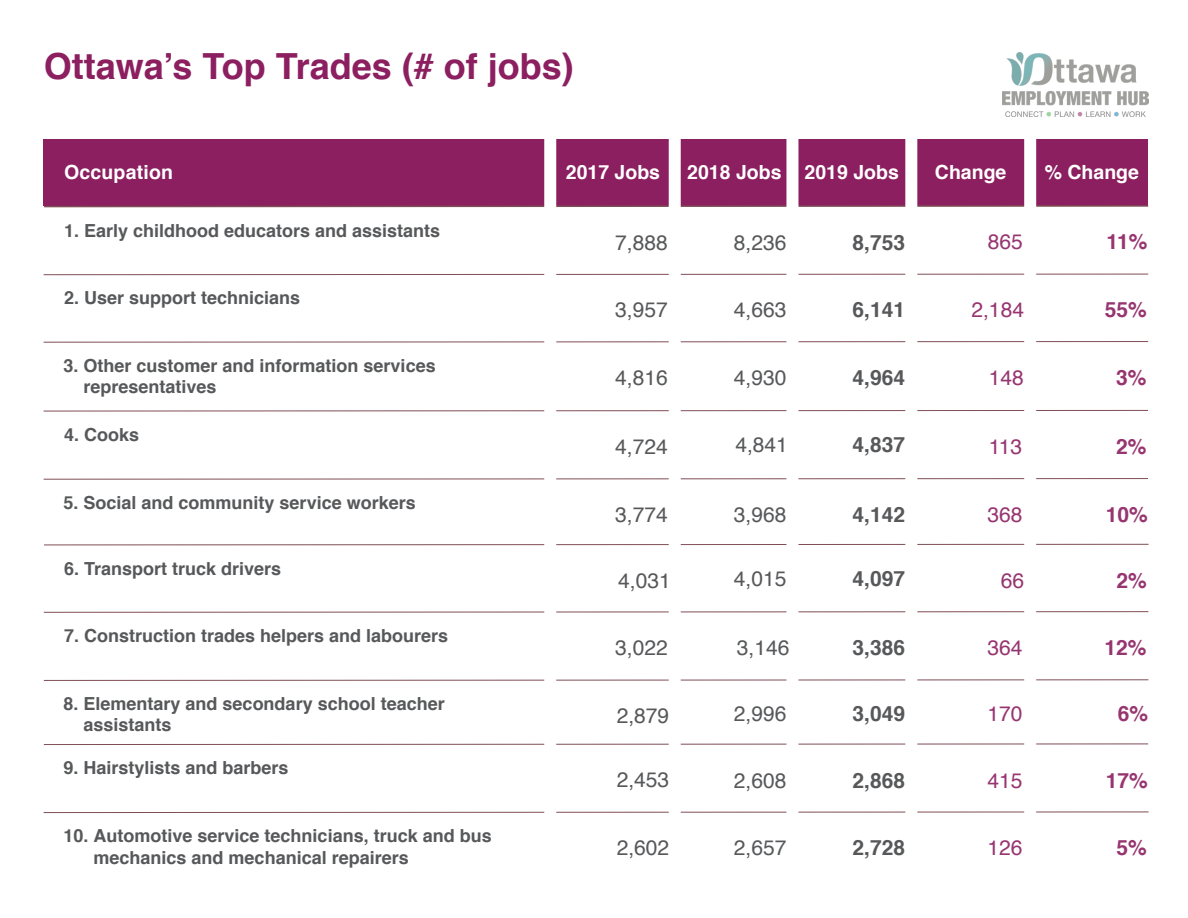
<style>
.page{position:relative;width:1188px;height:918px;background:#fff}
.page>*{position:absolute;margin:0;border:0;box-sizing:border-box;transform-origin:0 0}
.t1{font:700 36px "Helvetica";color:#8b1f60}
.t2{font:21px "Helvetica";color:#57585a}
.t3{font:700 21px "Helvetica";color:#57585a}
.t4{font:21px "Helvetica";color:#973570}
.t5{font:700 21px "Helvetica";color:#973570}
.t6{font:700 19.5px "Helvetica";color:#fff}
.t7{font:700 18px "Helvetica";color:#57585a}
</style>
<div class="page">
<div style="left:44px;top:139px;width:1104px;height:67px;background:#8b1f60"></div>
<img style="left:1003px;top:52px;width:145px;height:65px">
<svg style="left:43px;top:273px;width:1106px;height:2px"></svg>
<svg style="left:43px;top:410px;width:1105px;height:2px;background:#bea6aa"></svg>
<svg style="left:43px;top:478px;width:1105px;height:2px;background:#bea5a9"></svg>
<svg style="left:43px;top:341px;width:1106px;height:2px;background:#bea5a9"></svg>
<svg style="left:43px;top:611px;width:1106px;height:2px;background:#bea5a9"></svg>
<svg style="left:43px;top:679px;width:1106px;height:2px;background:#bea5a9"></svg>
<svg style="left:44px;top:544px;width:1105px;height:2px"></svg>
<svg style="left:43px;top:811px;width:1106px;height:2px;background:#bea6a9"></svg>
<svg style="left:43px;top:743px;width:1106px;height:2px;background:#bea6a9"></svg>
<svg style="left:43px;top:204px;width:1106px;height:4px"></svg>
<div style="left:669px;top:134px;width:12px;height:782px;background:#fff"></div>
<div style="left:544px;top:134px;width:12px;height:784px;background:#fff"></div>
<div style="left:905px;top:132px;width:12px;height:786px;background:#fff"></div>
<div style="left:786px;top:134px;width:12px;height:782px;background:#fff"></div>
<div style="left:1024px;top:128px;width:12px;height:790px;background:#fff"></div>
<p class="t1" style="left:44px;top:38px;width:532px">Ottawa’s Top Trades (# of jobs)</p>
<p class="t6" style="left:64px;top:156px;width:111px">Occupation</p>
<p class="t6" style="left:566px;top:157px;width:96px">2017 Jobs</p>
<p class="t6" style="left:687px;top:156px;width:96px">2018 Jobs</p>
<p class="t6" style="left:805px;top:156px;width:96px">2019 Jobs</p>
<p class="t6" style="left:935px;top:157px;width:73px">Change</p>
<p class="t6" style="left:1045px;top:156px;width:96px">% Change</p>
<p class="t7" style="left:64px;top:216px;width:378px">1. Early childhood educators and assistants</p>
<p class="t7" style="left:64px;top:284px;width:238px">2. User support technicians</p>
<p class="t7" style="left:64px;top:351px;width:374px">3. Other customer and information services</p>
<p class="t7" style="left:84px;top:373px;width:135px">representatives</p>
<p class="t7" style="left:64px;top:420px;width:77px">4. Cooks</p>
<p class="t7" style="left:64px;top:488px;width:354px">5. Social and community service workers</p>
<p class="t7" style="left:64px;top:554px;width:219px">6. Transport truck drivers</p>
<p class="t7" style="left:64px;top:621px;width:386px">7. Construction trades helpers and labourers</p>
<p class="t7" style="left:64px;top:689px;width:383px">8. Elementary and secondary school teacher</p>
<p class="t7" style="left:84px;top:710px;width:90px">assistants</p>
<p class="t7" style="left:64px;top:753px;width:227px">9. Hairstylists and barbers</p>
<p class="t7" style="left:64px;top:822px;width:430px">10. Automotive service technicians, truck and bus</p>
<p class="t7" style="left:94px;top:843px;width:317px">mechanics and mechanical repairers</p>
<p class="t2" style="left:615px;top:226px;width:54px">7,888</p>
<p class="t2" style="left:734px;top:226px;width:54px">8,236</p>
<p class="t3" style="left:853px;top:226px;width:54px">8,753</p>
<p class="t4" style="left:988px;top:226px;width:37px">865</p>
<p class="t5" style="left:1106px;top:225px;width:42px">11%</p>
<p class="t2" style="left:615px;top:294px;width:54px">3,957</p>
<p class="t2" style="left:734px;top:294px;width:54px">4,663</p>
<p class="t3" style="left:853px;top:293px;width:54px">6,141</p>
<p class="t4" style="left:971px;top:294px;width:54px">2,184</p>
<p class="t5" style="left:1105px;top:293px;width:44px">55%</p>
<p class="t2" style="left:615px;top:361px;width:54px">4,816</p>
<p class="t2" style="left:734px;top:361px;width:54px">4,930</p>
<p class="t3" style="left:853px;top:360px;width:54px">4,964</p>
<p class="t4" style="left:989px;top:361px;width:37px">148</p>
<p class="t5" style="left:1116px;top:360px;width:32px">3%</p>
<p class="t2" style="left:615px;top:430px;width:54px">4,724</p>
<p class="t2" style="left:735px;top:429px;width:54px">4,841</p>
<p class="t3" style="left:853px;top:428px;width:54px">4,837</p>
<p class="t4" style="left:989px;top:430px;width:35px">113</p>
<p class="t5" style="left:1116px;top:429px;width:32px">2%</p>
<p class="t2" style="left:615px;top:498px;width:54px">3,774</p>
<p class="t2" style="left:734px;top:498px;width:54px">3,968</p>
<p class="t3" style="left:853px;top:498px;width:54px">4,142</p>
<p class="t4" style="left:987px;top:498px;width:37px">368</p>
<p class="t5" style="left:1106px;top:498px;width:44px">10%</p>
<p class="t2" style="left:618px;top:564px;width:54px">4,031</p>
<p class="t2" style="left:734px;top:563px;width:54px">4,015</p>
<p class="t3" style="left:853px;top:562px;width:54px">4,097</p>
<p class="t4" style="left:1001px;top:564px;width:25px">66</p>
<p class="t5" style="left:1116px;top:563px;width:32px">2%</p>
<p class="t2" style="left:615px;top:631px;width:54px">3,022</p>
<p class="t2" style="left:737px;top:632px;width:54px">3,146</p>
<p class="t3" style="left:853px;top:631px;width:54px">3,386</p>
<p class="t4" style="left:987px;top:632px;width:37px">364</p>
<p class="t5" style="left:1104px;top:631px;width:44px">12%</p>
<p class="t2" style="left:617px;top:699px;width:54px">2,879</p>
<p class="t2" style="left:734px;top:698px;width:54px">2,996</p>
<p class="t3" style="left:853px;top:697px;width:54px">3,049</p>
<p class="t4" style="left:987px;top:698px;width:37px">170</p>
<p class="t5" style="left:1118px;top:697px;width:32px">6%</p>
<p class="t2" style="left:617px;top:764px;width:54px">2,453</p>
<p class="t2" style="left:734px;top:764px;width:54px">2,608</p>
<p class="t3" style="left:853px;top:763px;width:54px">2,868</p>
<p class="t4" style="left:987px;top:764px;width:37px">415</p>
<p class="t5" style="left:1106px;top:763px;width:44px">17%</p>
<p class="t2" style="left:617px;top:832px;width:54px">2,602</p>
<p class="t2" style="left:734px;top:832px;width:54px">2,657</p>
<p class="t3" style="left:853px;top:831px;width:54px">2,728</p>
<p class="t4" style="left:987px;top:832px;width:37px">126</p>
<p class="t5" style="left:1116px;top:831px;width:32px">5%</p>
</div>
